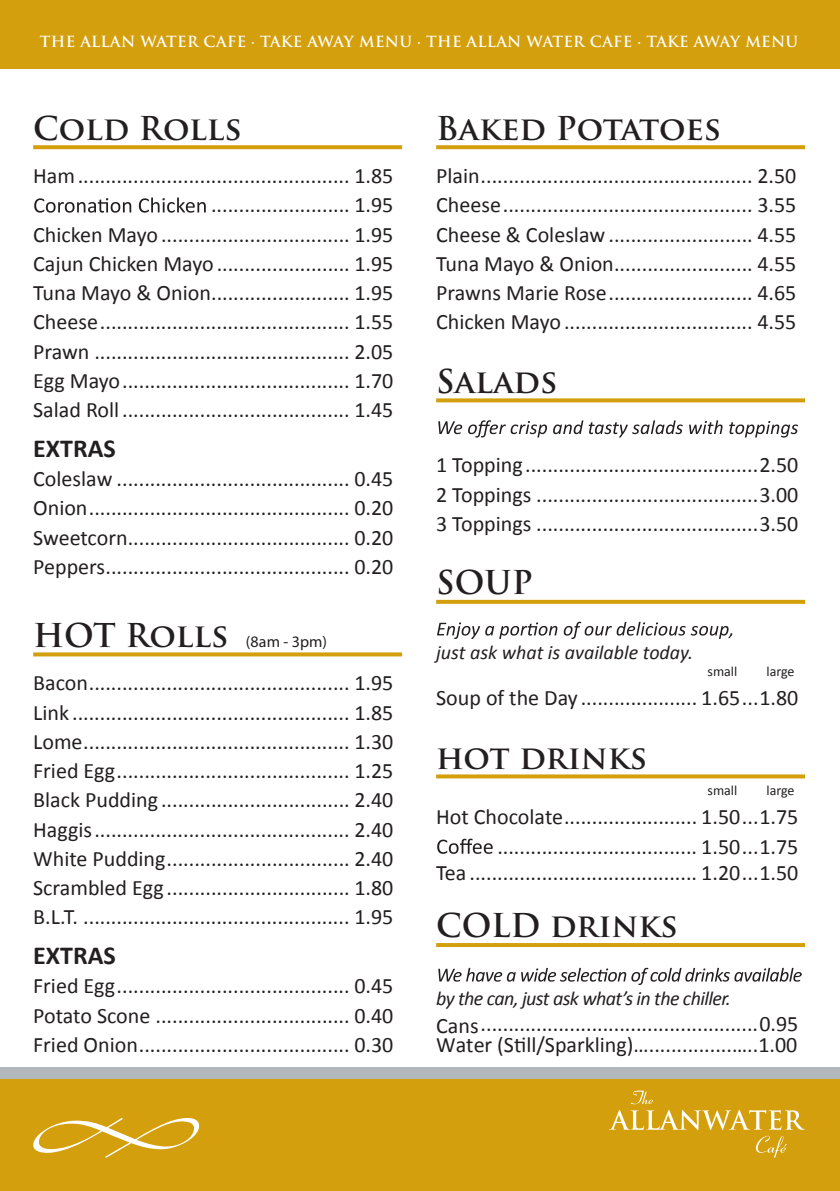
<style>
.page{position:relative;width:840px;height:1191px;background:#fff}
.page>*{position:absolute;margin:0;border:0;box-sizing:border-box;transform-origin:0 0}
.t1{font:700 32px "Trajan Pro";color:#231f20}
.t2{font:700 26px "Calibri";color:#231f20}
.t3{font:22px/29.2px "Calibri";color:#231f20;text-align:justify}
.t4{font:italic 20px "Calibri";letter-spacing:-.03em;color:#231f20}
.t5{font:italic 20px "Calibri";color:#231f20}
.t6{font:700 16px "Trajan";color:#231f20}
.t7{font:700 15px "Trajan Pro";letter-spacing:.02em;color:#fff}
.t8{font:14px "Calibri";color:#231f20}
.s1{font-family:"Trajan Pro";font-size:32px}
</style>
<div class="page">
<svg style="left:33px;top:145px;width:369px;height:4px"></svg>
<svg style="left:33px;top:652px;width:369px;height:4px"></svg>
<svg style="left:34px;top:197px;width:172px;height:16px"></svg>
<svg style="left:436px;top:145px;width:368px;height:4px"></svg>
<svg style="left:436px;top:398px;width:368px;height:4px"></svg>
<svg style="left:436px;top:600px;width:368px;height:4px"></svg>
<svg style="left:436px;top:774px;width:368px;height:4px"></svg>
<hr style="left:436px;top:943px;width:368px;height:4px;background:#d49f0c">
<svg style="left:438px;top:420px;width:359px;height:17px"></svg>
<svg style="left:437px;top:622px;width:295px;height:17px"></svg>
<svg style="left:437px;top:838px;width:55px;height:16px"></svg>
<svg style="left:438px;top:967px;width:363px;height:18px"></svg>
<div style="left:0;top:1078px;width:839px;height:113px;background:#d49f0c"></div>
<div style="left:0;top:0;width:839px;height:69px;background:#d49f0c"></div>
<svg style="left:609px;top:1090px;width:195px;height:67px"></svg>
<div style="left:0;top:1067px;width:839px;height:11px;background:#b2b7bb"></div>
<svg style="left:33px;top:1118px;width:167px;height:39px"></svg>
<p class="t7" style="left:40px;top:32px;width:759px">THE ALLAN WATER CAFE · TAKE AWAY MENU · THE ALLAN WATER CAFE · TAKE AWAY MENU</p>
<p class="t1" style="left:33px;top:108px;width:210px">Cold Rolls</p>
<p class="t3" style="left:33px;top:160px;width:361px;text-align:right">Ham................................................. 1.85 ......................... 1.95<br>Chicken Mayo .................................. 1.95<br>Cajun Chicken Mayo........................ 1.95<br>Tuna Mayo &amp; Onion......................... 1.95<br>Cheese............................................. 1.55<br>Prawn .............................................. 2.05<br>Egg Mayo......................................... 1.70<br>Salad Roll ......................................... 1.45</p>
<p class="t2" style="left:33px;top:432px;width:84px">EXTRAS</p>
<p class="t3" style="left:33px;top:463px;width:361px">Coleslaw .......................................... 0.45<br>Onion............................................... 0.20<br>Sweetcorn........................................ 0.20<br>Peppers............................................ 0.20</p>
<p class="t6" style="left:33px;top:631px;width:295px"><span class="s1">HOT Rolls</span> (8am - 3pm)</p>
<p class="t3" style="left:33px;top:667px;width:361px">Bacon............................................... 1.95<br>Link .................................................. 1.85<br>Lome................................................ 1.30<br>Fried Egg.......................................... 1.25<br>Black Pudding .................................. 2.40<br>Haggis.............................................. 2.40<br>White Pudding................................. 2.40<br>Scrambled Egg ................................. 1.80<br>B.L.T. ................................................ 1.95</p>
<p class="t2" style="left:33px;top:939px;width:84px">EXTRAS</p>
<p class="t3" style="left:33px;top:970px;width:361px">Fried Egg.......................................... 0.45<br>Potato Scone ................................... 0.40<br>Fried Onion...................................... 0.30</p>
<p class="t1" style="left:436px;top:108px;width:286px">Baked Potatoes</p>
<p class="t3" style="left:436px;top:160px;width:361px">Plain................................................. 2.50<br>Cheese............................................. 3.55<br>Cheese &amp; Coleslaw .......................... 4.55<br>Tuna Mayo &amp; Onion......................... 4.55<br>Prawns Marie Rose.......................... 4.65<br>Chicken Mayo .................................. 4.55</p>
<p class="t1" style="left:436px;top:361px;width:123px">Salads</p>
<p class="t3" style="left:436px;top:449px;width:363px">1 Topping..........................................2.50<br>2 Toppings ........................................3.00<br>3 Toppings ........................................3.50</p>
<p class="t1" style="left:436px;top:562px;width:98px">SOUP</p>
<p class="t5" style="left:436px;top:640px;width:258px">just ask what is available today.</p>
<p class="t8" style="left:707px;top:663px;width:31px">small</p>
<p class="t8" style="left:766px;top:663px;width:30px">large</p>
<p class="t3" style="left:436px;top:682px;width:363px">Soup of the Day ..................... 1.65...1.80</p>
<p class="t1" style="left:436px;top:737px;width:212px">hot drinks</p>
<p class="t8" style="left:707px;top:782px;width:31px">small</p>
<p class="t8" style="left:766px;top:782px;width:30px">large</p>
<p class="t3" style="left:436px;top:801px;width:363px;text-align:right">Hot Chocolate........................ 1.50...1.75 .................................... 1.50...1.75</p>
<p class="t3" style="left:436px;top:857px;width:363px">Tea ......................................... 1.20...1.50</p>
<p class="t1" style="left:436px;top:906px;width:243px">COLD drinks</p>
<p class="t4" style="left:436px;top:986px;width:296px">by the can, just ask what’s in the chiller.</p>
<p class="t3" style="left:436px;top:1011px;width:363px;line-height:21.2px">Cans..................................................0.95<br>Water (Still/Sparkling)…...............…..1.00</p>
</div>
